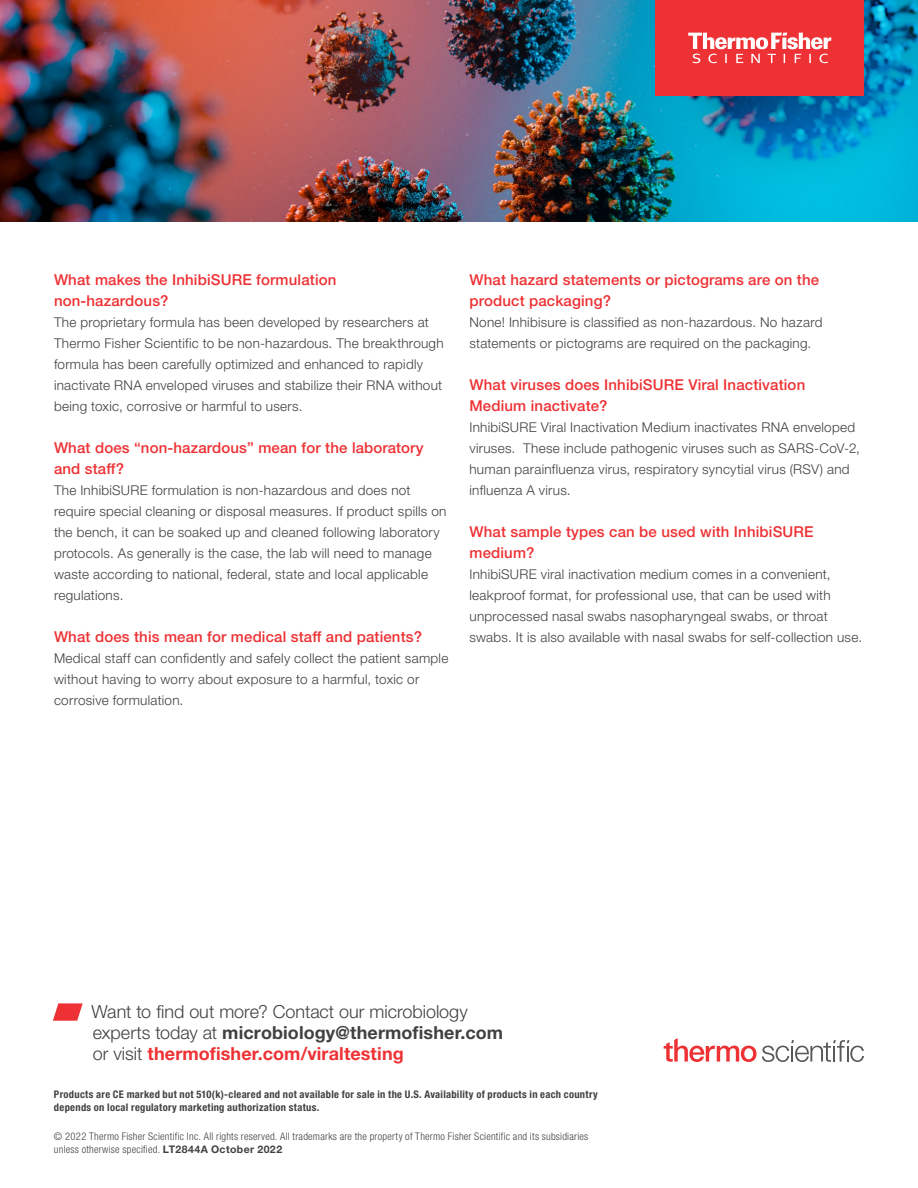
<style>
.page{position:relative;width:918px;height:1188px;background:#fff}
.page>*{position:absolute;margin:0;border:0;box-sizing:border-box;transform-origin:0 0}
.t1{font:300 18px/21px "Helvetica Neue LTW1 G";color:#414042}
.t2{font:500 15px/21px "Helvetica Neue LTW1 G";letter-spacing:.01em;color:#ee3134}
.t3{font:300 13.5px/21px "Helvetica Neue LTW1 G";letter-spacing:.02em;color:#414042}
.t4{font:300 condensed 10.5px/13.5px "Helvetica Neue LTW1 G";letter-spacing:.025em;color:#414042}
.t5{font:700 condensed 10.5px/13.5px "Helvetica Neue LTW1 G";letter-spacing:.03em;color:#414042}
.s1{font-weight:700}
.s2{font-weight:700;color:#ee3134}
.s3{font-weight:700;font-stretch:normal}
</style>
<div class="page">
<svg style="left:53px;top:1003px;width:30px;height:18px"></svg>
<img style="left:0;top:0;width:918px;height:222px">
<div style="left:656px;top:0;width:208px;height:96px;background:#ee3134"></div>
<svg style="left:688px;top:33px;width:143px;height:30px"></svg>
<svg style="left:664px;top:1038px;width:200px;height:24px"></svg>
<p class="t2" style="left:54px;top:269px;width:284px">What makes the InhibiSURE formulation non-hazardous?</p>
<p class="t3" style="left:54px;top:312px;width:391px">The proprietary formula has been developed by researchers at Thermo Fisher Scientific to be non-hazardous. The breakthrough formula has been carefully optimized and enhanced to rapidly inactivate RNA enveloped viruses and stabilize their RNA without being toxic, corrosive or harmful to users.</p>
<p class="t2" style="left:54px;top:437px;width:371px">What does “non-hazardous” mean for the laboratory and staff?</p>
<p class="t3" style="left:54px;top:480px;width:394px">The InhibiSURE formulation is non-hazardous and does not require special cleaning or disposal measures. If product spills on the bench, it can be soaked up and cleaned following laboratory protocols. As generally is the case, the lab will need to manage waste according to national, federal, state and local applicable regulations.</p>
<p class="t2" style="left:54px;top:626px;width:370px">What does this mean for medical staff and patients?</p>
<p class="t3" style="left:54px;top:648px;width:396px">Medical staff can confidently and safely collect the patient sample without having to worry about exposure to a harmful, toxic or corrosive formulation.</p>
<p class="t2" style="left:470px;top:269px;width:351px">What hazard statements or pictograms are on the product packaging?</p>
<p class="t3" style="left:470px;top:312px;width:355px">None! Inhibisure is classified as non-hazardous. No hazard statements or pictograms are required on the packaging.</p>
<p class="t2" style="left:470px;top:374px;width:337px">What viruses does InhibiSURE Viral Inactivation<br>Medium inactivate?</p>
<p class="t3" style="left:470px;top:417px;width:392px">InhibiSURE Viral Inactivation Medium inactivates RNA enveloped viruses. These include pathogenic viruses such as SARS-CoV-2, human parainfluenza virus, respiratory syncytial virus (RSV) and influenza A virus.</p>
<p class="t2" style="left:470px;top:521px;width:346px">What sample types can be used with InhibiSURE medium?</p>
<p class="t3" style="left:470px;top:564px;width:394px">InhibiSURE viral inactivation medium comes in a convenient, leakproof format, for professional use, that can be used with unprocessed nasal swabs nasopharyngeal swabs, or throat swabs. It is also available with nasal swabs for self-collection use.</p>
<h1 class="t1" style="left:92px;top:1001px;width:413px">Want to find out more? Contact our microbiology experts today at <span class="s1">microbiology@thermofisher.com </span>or visit <span class="s2">thermofisher.com/viraltesting</span></h1>
<p class="t5" style="left:54px;top:1087px;width:545px">Products are CE marked but not 510(k)-cleared and not available for sale in the U.S. Availability of products in each country depends on local regulatory marketing authorization status.</p>
<p class="t4" style="left:54px;top:1129px;width:536px">© 2022 Thermo Fisher Scientific Inc. All rights reserved. All trademarks are the property of Thermo Fisher Scientific and its subsidiaries unless otherwise specified. <span class="s3">LT2844A October 2022</span></p>
</div>
